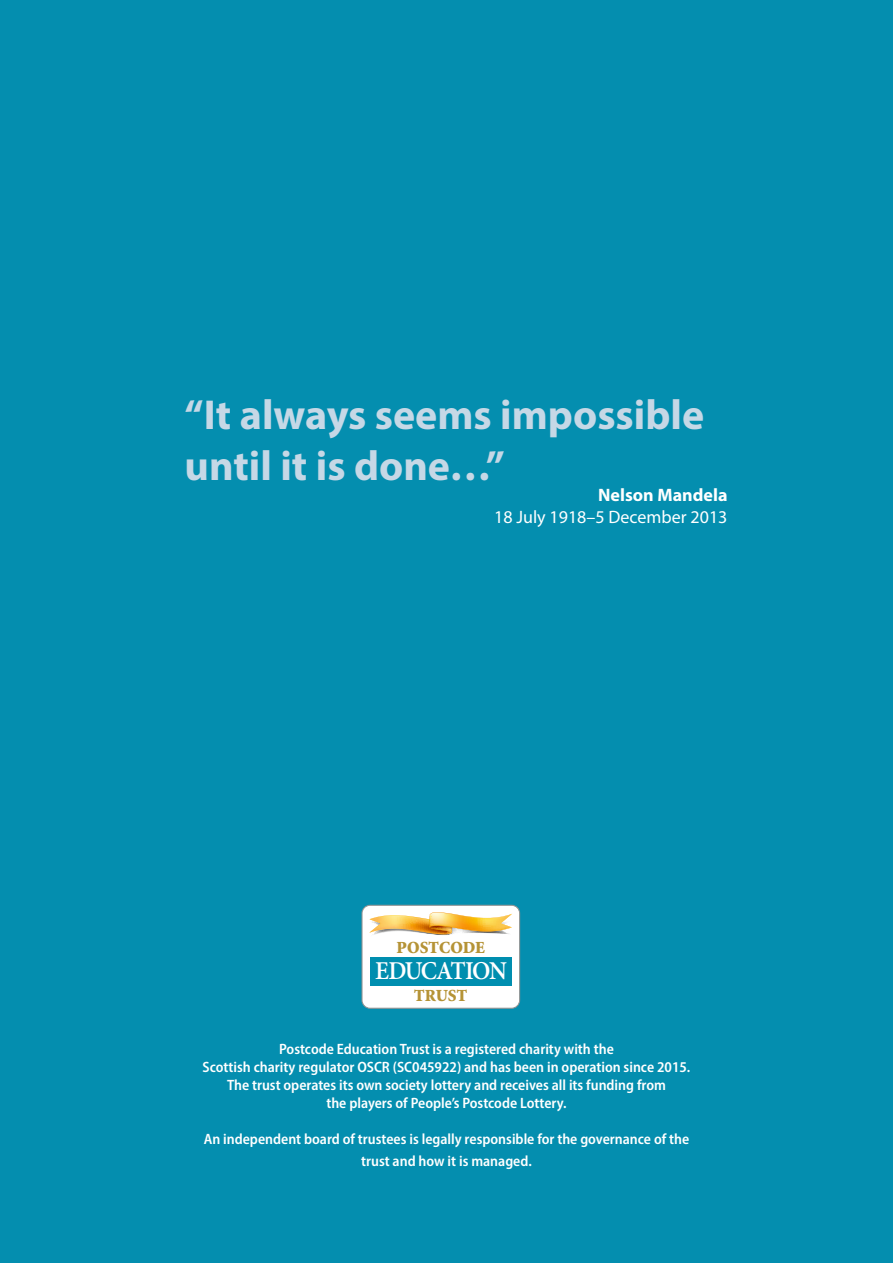
<style>
.page{position:relative;width:893px;height:1263px;background:#048eaf}
.page>*{position:absolute;margin:0;border:0;box-sizing:border-box;transform-origin:0 0}
.t1{font:700 42px/50.4px "Myriad Pro";color:#c6d8e6}
.t2{font:600 25.65px "Minion Pro";letter-spacing:-.065em;color:#fff;scale:.94 1}
.t3{font:18px "Myriad Pro";color:#fff}
.t4{font:700 18px "Myriad Pro";color:#fff}
.t5{font:900 16.95px "Minion Std";letter-spacing:.005em;color:#b59336}
.t6{font:600 semi-condensed 15px/18px "Myriad Pro";color:#fff;text-align:center}
</style>
<div class="page">
<svg style="left:361px;top:905px;width:159px;height:104px"></svg>
<h1 class="t1" style="left:185px;top:388px;width:521px">“It always seems impossible until it is done…”</h1>
<p class="t4" style="left:598px;top:483px;width:131px">Nelson Mandela</p>
<p class="t3" style="left:494px;top:506px;width:235px">18 July 1918–5 December 2013</p>
<p class="t5" style="left:396px;top:938px;width:90px">POSTCODE</p>
<p class="t5" style="left:414px;top:986px;width:54px">TRUST</p>
<h2 class="t2" style="left:375px;top:953px;width:142px">EDUCATION</h2>
<p class="t6" style="left:203px;top:1040px;width:489px">Postcode Education Trust is a registered charity with the<br>Scottish charity regulator OSCR (SC045922) and has been in operation since 2015.<br>The trust operates its own society lottery and receives all its funding from<br>the players of People’s Postcode Lottery.</p>
<p class="t6" style="left:204px;top:1128px;width:487px;line-height:21.6px">An independent board of trustees is legally responsible for the governance of the trust and how it is managed.</p>
</div>
